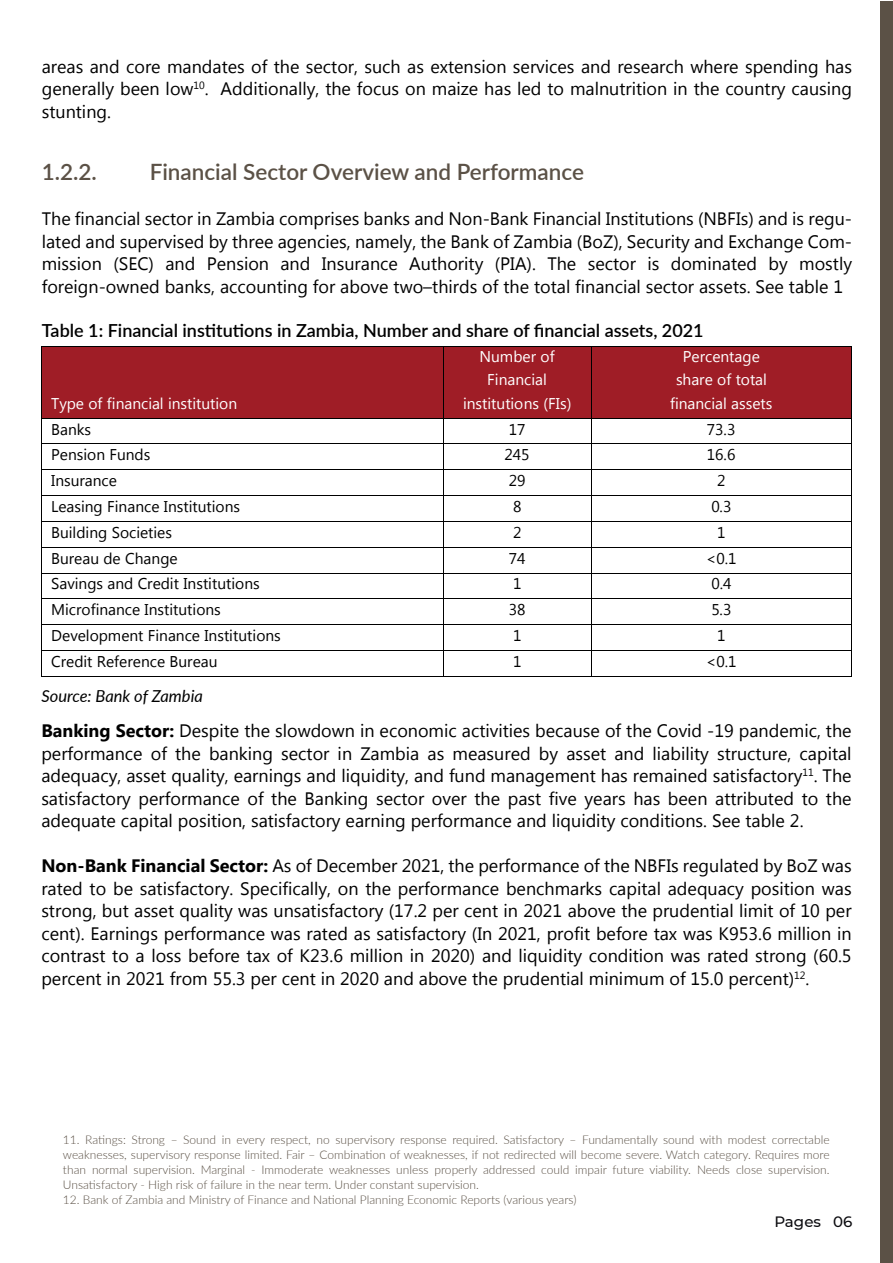
<style>
.page{position:relative;width:893px;height:1263px;background:#fff}
.page>*{position:absolute;margin:0;border:0;box-sizing:border-box;transform-origin:0 0}
.t1{font:600 22.5px "Lato";color:#5b5146}
.t2{font:18px/22.5px "Microsoft New Tai Lue";color:#000;text-align:justify}
.t3{font:600 18px "Lato";color:#000}
.t4{font:italic 16.5px "Lato";color:#000}
.t5{font:15.6px "Microsoft New Tai Lue";color:#000}
.t6{font:15.6px/23.5px "Microsoft New Tai Lue";color:#fff;text-align:center}
.t7{font:500 15px "Montserrat";color:#0b0b0f}
.t8{font:300 12px/15px "Lato";color:#5b5146;text-align:justify}
.s1{font-weight:700}
</style>
<div class="page">
<div style="left:42px;top:347px;width:401px;height:71px;background:#9f1d26"></div>
<div style="left:444px;top:347px;width:147px;height:71px;background:#9f1d26"></div>
<div style="left:591px;top:347px;width:260px;height:71px;background:#9f1d26"></div>
<hr style="left:42px;top:346px;width:401px;height:1px;background:#000">
<hr style="left:444px;top:346px;width:147px;height:1px;background:#000">
<hr style="left:591px;top:346px;width:260px;height:1px;background:#000">
<hr style="left:41px;top:347px;width:1px;height:71px;background:#000">
<hr style="left:443px;top:347px;width:1px;height:71px;background:#000">
<hr style="left:591px;top:347px;width:1px;height:71px;background:#000">
<hr style="left:851px;top:347px;width:1px;height:71px;background:#000">
<hr style="left:42px;top:418px;width:401px;height:1px;background:#000">
<hr style="left:444px;top:418px;width:147px;height:1px;background:#000">
<hr style="left:591px;top:418px;width:260px;height:1px;background:#000">
<hr style="left:42px;top:443px;width:401px;height:1px;background:#000">
<hr style="left:444px;top:443px;width:147px;height:1px;background:#000">
<hr style="left:591px;top:443px;width:260px;height:1px;background:#000">
<hr style="left:42px;top:469px;width:401px;height:1px;background:#000">
<hr style="left:444px;top:469px;width:147px;height:1px;background:#000">
<hr style="left:591px;top:469px;width:260px;height:1px;background:#000">
<hr style="left:42px;top:495px;width:401px;height:1px;background:#000">
<hr style="left:444px;top:495px;width:147px;height:1px;background:#000">
<hr style="left:591px;top:495px;width:260px;height:1px;background:#000">
<hr style="left:42px;top:521px;width:401px;height:1px;background:#000">
<hr style="left:444px;top:521px;width:147px;height:1px;background:#000">
<hr style="left:591px;top:521px;width:260px;height:1px;background:#000">
<hr style="left:42px;top:547px;width:401px;height:1px;background:#000">
<hr style="left:444px;top:547px;width:147px;height:1px;background:#000">
<hr style="left:591px;top:547px;width:260px;height:1px;background:#000">
<hr style="left:42px;top:573px;width:401px;height:1px;background:#000">
<hr style="left:444px;top:573px;width:147px;height:1px;background:#000">
<hr style="left:591px;top:573px;width:260px;height:1px;background:#000">
<hr style="left:42px;top:598px;width:401px;height:1px;background:#000">
<hr style="left:444px;top:598px;width:147px;height:1px;background:#000">
<hr style="left:591px;top:598px;width:260px;height:1px;background:#000">
<hr style="left:42px;top:624px;width:401px;height:1px;background:#000">
<hr style="left:444px;top:624px;width:147px;height:1px;background:#000">
<hr style="left:591px;top:624px;width:260px;height:1px;background:#000">
<hr style="left:42px;top:650px;width:401px;height:1px;background:#000">
<hr style="left:444px;top:650px;width:147px;height:1px;background:#000">
<hr style="left:591px;top:650px;width:260px;height:1px;background:#000">
<svg style="left:41px;top:418px;width:1px;height:259px"></svg>
<hr style="left:42px;top:676px;width:401px;height:1px;background:#000">
<svg style="left:443px;top:418px;width:1px;height:259px"></svg>
<hr style="left:444px;top:676px;width:147px;height:1px;background:#000">
<svg style="left:591px;top:419px;width:1px;height:257px"></svg>
<hr style="left:591px;top:676px;width:260px;height:1px;background:#000">
<svg style="left:851px;top:418px;width:1px;height:259px"></svg>
<div style="left:881px;top:1px;width:12px;height:1261px;background:#5b5146"></div>
<p class="t2" style="left:42px;top:57px;width:812px">areas and core mandates of the sector, such as extension services and research where spending has generally been low<sup>10</sup>. Additionally, the focus on maize has led to malnutrition in the country causing stunting.</p>
<p class="t1" style="left:42px;top:155px;width:57px">1.2.2.</p>
<p class="t1" style="left:150px;top:155px;width:436px">Financial Sector Overview and Performance</p>
<p class="t2" style="left:42px;top:209px;width:812px">The financial sector in Zambia comprises banks and Non-Bank Financial Institutions (NBFIs) and is regu&shy;lated and supervised by three agencies, namely, the Bank of Zambia (BoZ), Security and Exchange Com&shy;mission (SEC) and Pension and Insurance Authority (PIA). The sector is dominated by mostly foreign-owned banks, accounting for above two–thirds of the total financial sector assets. See table 1</p>
<p class="t3" style="left:42px;top:317px;width:663px">Table 1: Financial institutions in Zambia, Number and share of financial assets, 2021</p>
<p class="t6" style="left:51px;top:393px;width:188px">Type of financial institution</p>
<p class="t6" style="left:463px;top:346px;width:110px">Number of<br>Financial institutions (FIs)</p>
<p class="t6" style="left:670px;top:346px;width:104px">Percentage share of total financial assets</p>
<p class="t5" style="left:51px;top:420px;width:41px">Banks</p>
<p class="t5" style="left:509px;top:420px;width:18px">17</p>
<p class="t5" style="left:707px;top:420px;width:30px">73.3</p>
<p class="t5" style="left:51px;top:446px;width:101px">Pension Funds</p>
<p class="t5" style="left:504px;top:446px;width:27px">245</p>
<p class="t5" style="left:707px;top:446px;width:30px">16.6</p>
<p class="t5" style="left:51px;top:472px;width:67px">Insurance</p>
<p class="t5" style="left:509px;top:472px;width:18px">29</p>
<p class="t5" style="left:717px;top:472px;width:10px">2</p>
<p class="t5" style="left:51px;top:497px;width:190px">Leasing Finance Institutions</p>
<p class="t5" style="left:513px;top:497px;width:10px">8</p>
<p class="t5" style="left:711px;top:497px;width:22px">0.3</p>
<p class="t5" style="left:51px;top:523px;width:122px">Building Societies</p>
<p class="t5" style="left:513px;top:523px;width:10px">2</p>
<p class="t5" style="left:717px;top:523px;width:10px">1</p>
<p class="t5" style="left:51px;top:549px;width:128px">Bureau de Change</p>
<p class="t5" style="left:509px;top:549px;width:18px">74</p>
<p class="t5" style="left:706px;top:549px;width:32px">&lt;0.1</p>
<p class="t5" style="left:51px;top:575px;width:210px">Savings and Credit Institutions</p>
<p class="t5" style="left:513px;top:575px;width:10px">1</p>
<p class="t5" style="left:711px;top:575px;width:22px">0.4</p>
<p class="t5" style="left:51px;top:601px;width:171px">Microfinance Institutions</p>
<p class="t5" style="left:509px;top:601px;width:18px">38</p>
<p class="t5" style="left:711px;top:601px;width:22px">5.3</p>
<p class="t5" style="left:51px;top:626px;width:231px">Development Finance Institutions</p>
<p class="t5" style="left:513px;top:626px;width:10px">1</p>
<p class="t5" style="left:717px;top:626px;width:10px">1</p>
<p class="t5" style="left:51px;top:652px;width:168px">Credit Reference Bureau</p>
<p class="t5" style="left:513px;top:652px;width:10px">1</p>
<p class="t5" style="left:706px;top:652px;width:32px">&lt;0.1</p>
<p class="t4" style="left:41px;top:684px;width:163px">Source: Bank of Zambia</p>
<p class="t2" style="left:41px;top:721px;width:812px"><span class="s1">Banking Sector:</span> Despite the slowdown in economic activities because of the Covid -19 pandemic, the performance of the banking sector in Zambia as measured by asset and liability structure, capital adequacy, asset quality, earnings and liquidity, and fund management has remained satisfactory<sup>11</sup>. The satisfactory performance of the Banking sector over the past five years has been attributed to the adequate capital position, satisfactory earning performance and liquidity conditions. See table 2.</p>
<p class="t2" style="left:41px;top:856px;width:812px"><span class="s1">Non-Bank Financial Sector:</span> As of December 2021, the performance of the NBFIs regulated by BoZ was rated to be satisfactory. Specifically, on the performance benchmarks capital adequacy position was strong, but asset quality was unsatisfactory (17.2 per cent in 2021 above the prudential limit of 10 per cent). Earnings performance was rated as satisfactory (In 2021, profit before tax was K953.6 million in contrast to a loss before tax of K23.6 million in 2020) and liquidity condition was rated strong (60.5 percent in 2021 from 55.3 per cent in 2020 and above the prudential minimum of 15.0 percent)<sup>12</sup>.</p>
<p class="t8" style="left:63px;top:1131px;width:768px">11. Ratings: Strong – Sound in every respect, no supervisory response required. Satisfactory – Fundamentally sound with modest correctable weaknesses, supervisory response limited. Fair – Combination of weaknesses, if not redirected will become severe. Watch category. Requires more than normal supervision. Marginal - Immoderate weaknesses unless properly addressed could impair future viability. Needs close supervision.<br>Unsatisfactory - High risk of failure in the near term. Under constant supervision.</p>
<p class="t8" style="left:63px;top:1191px;width:515px">12. Bank of Zambia and Ministry of Finance and National Planning Economic Reports (various years)</p>
<p class="t7" style="left:774px;top:1211px;width:80px">Pages 06</p>
</div>
